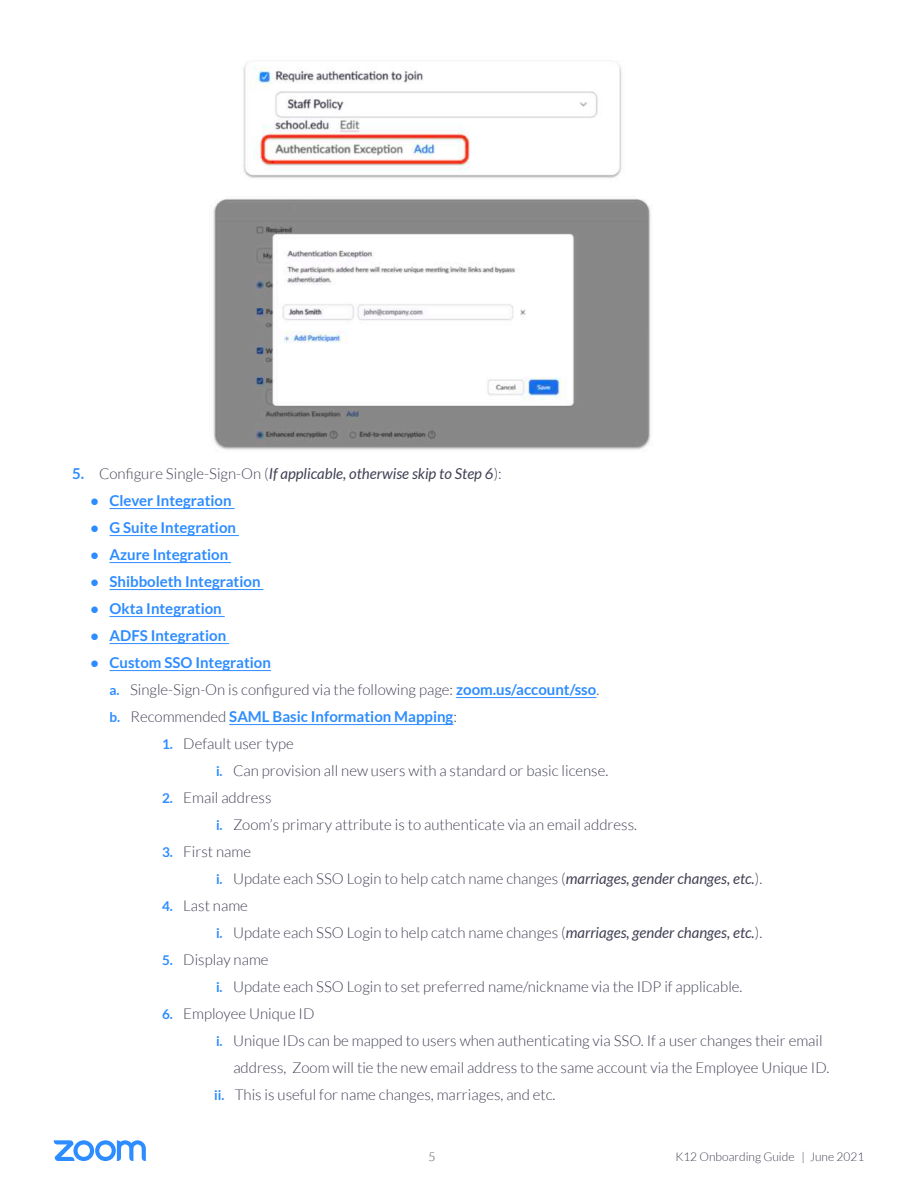
<style>
.page{position:relative;width:918px;height:1188px;background:#fff}
.page>*{position:absolute;margin:0;border:0;box-sizing:border-box;transform-origin:0 0}
.t1{font:300 15px/27px "Lato";color:#414155}
.t2{font:700 15px/27px "Lato";color:#2d8cff}
.t3{font:italic 15px "Lato";color:#414155}
.t4{font:300 12px "Lato";color:#414155}
.s1{font-weight:700;font-style:normal;color:#2d8cff}
.s2{font-weight:300;font-style:normal}
.s3{font-family:"Times New Roman";font-weight:400}
.s4{font-size:13.5px}
.s5{font-weight:300;color:#414155}
.s6{font-weight:700;font-size:13.5px;color:#2d8cff}
.s7{font-weight:400;font-style:italic}
</style>
<div class="page">
<svg style="left:54px;top:1140px;width:92px;height:21px"></svg>
<img style="left:243px;top:63px;width:379px;height:115px">
<img style="left:213px;top:199px;width:438px;height:251px">
<hr style="left:110px;top:508px;width:125px;height:1px;background:#2d8cff">
<hr style="left:110px;top:535px;width:129px;height:1px;background:#2d8cff">
<hr style="left:110px;top:562px;width:121px;height:1px;background:#2d8cff">
<hr style="left:110px;top:589px;width:153px;height:1px;background:#2d8cff">
<hr style="left:110px;top:616px;width:115px;height:1px;background:#2d8cff">
<hr style="left:110px;top:643px;width:119px;height:1px;background:#2d8cff">
<hr style="left:110px;top:670px;width:161px;height:1px;background:#2d8cff">
<hr style="left:456px;top:697px;width:140px;height:1px;background:#2d8cff">
<hr style="left:229px;top:724px;width:224px;height:1px;background:#2d8cff">
<p class="t3" style="left:72px;top:465px;width:431px"><span class="s1">5.</span> <span class="s2">Configure Single-Sign-On (</span>If applicable, otherwise skip to Step 6<span class="s2">):</span></p>
<p class="t2" style="left:90px;top:486px;width:143px"><span class="s3">●</span> Clever Integration</p>
<p class="t2" style="left:90px;top:513px;width:148px"><span class="s3">●</span> G Suite Integration</p>
<p class="t2" style="left:90px;top:540px;width:140px"><span class="s3">●</span> Azure Integration</p>
<p class="t2" style="left:90px;top:567px;width:172px"><span class="s3">●</span> Shibboleth Integration</p>
<p class="t2" style="left:90px;top:594px;width:133px"><span class="s3">●</span> Okta Integration</p>
<p class="t2" style="left:90px;top:621px;width:138px"><span class="s3">●</span> ADFS Integration</p>
<p class="t2" style="left:110px;top:648px;width:491px;text-indent:-20px"><span class="s3">●</span> Custom SSO Integration<br><span class="s4">a.</span> <span class="s5">Single-Sign-On is configured via the following page:</span> zoom.us/account/sso<span class="s5">. </span><span class="s4">b.</span> <span class="s5">Recommended</span> SAML Basic Information Mapping<span class="s5">:</span></p>
<p class="t1" style="left:216px;top:730px;width:394px;text-indent:-54px"><span class="s6">1.</span> Default user type<br><span class="s6">i.</span> Can provision all new users with a standard or basic license.</p>
<p class="t1" style="left:216px;top:784px;width:423px;text-indent:-54px"><span class="s6">2.</span> Email address<br><span class="s6">i.</span> Zoom’s primary attribute is to authenticate via an email address.</p>
<p class="t1" style="left:216px;top:838px;width:548px;text-indent:-54px"><span class="s6">3.</span> First name<br><span class="s6">i.</span> Update each SSO Login to help catch name changes (<span class="s7">marriages, gender changes, etc.</span>).</p>
<p class="t1" style="left:216px;top:892px;width:548px;text-indent:-54px"><span class="s6">4.</span> Last name<br><span class="s6">i.</span> Update each SSO Login to help catch name changes (<span class="s7">marriages, gender changes, etc.</span>).</p>
<p class="t1" style="left:216px;top:946px;width:528px;text-indent:-54px"><span class="s6">5.</span> Display name<br><span class="s6">i.</span> Update each SSO Login to set preferred name/nickname via the IDP if applicable.</p>
<p class="t1" style="left:162px;top:1000px;width:154px"><span class="s6">6.</span> Employee Unique ID</p>
<p class="t1" style="left:216px;top:1027px;width:608px"><span class="s6">i.</span> Unique IDs can be mapped to users when authenticating via SSO. If a user changes their email</p>
<p class="t1" style="left:233px;top:1054px;width:597px">address, Zoom will tie the new email address to the same account via the Employee Unique ID.</p>
<p class="t1" style="left:214px;top:1081px;width:343px"><span class="s6">ii.</span> This is useful for name changes, marriages, and etc.</p>
<p class="t4" style="left:429px;top:1150px;width:8px">5</p>
<p class="t4" style="left:675px;top:1150px;width:190px">K12 Onboarding Guide | June 2021</p>
</div>
